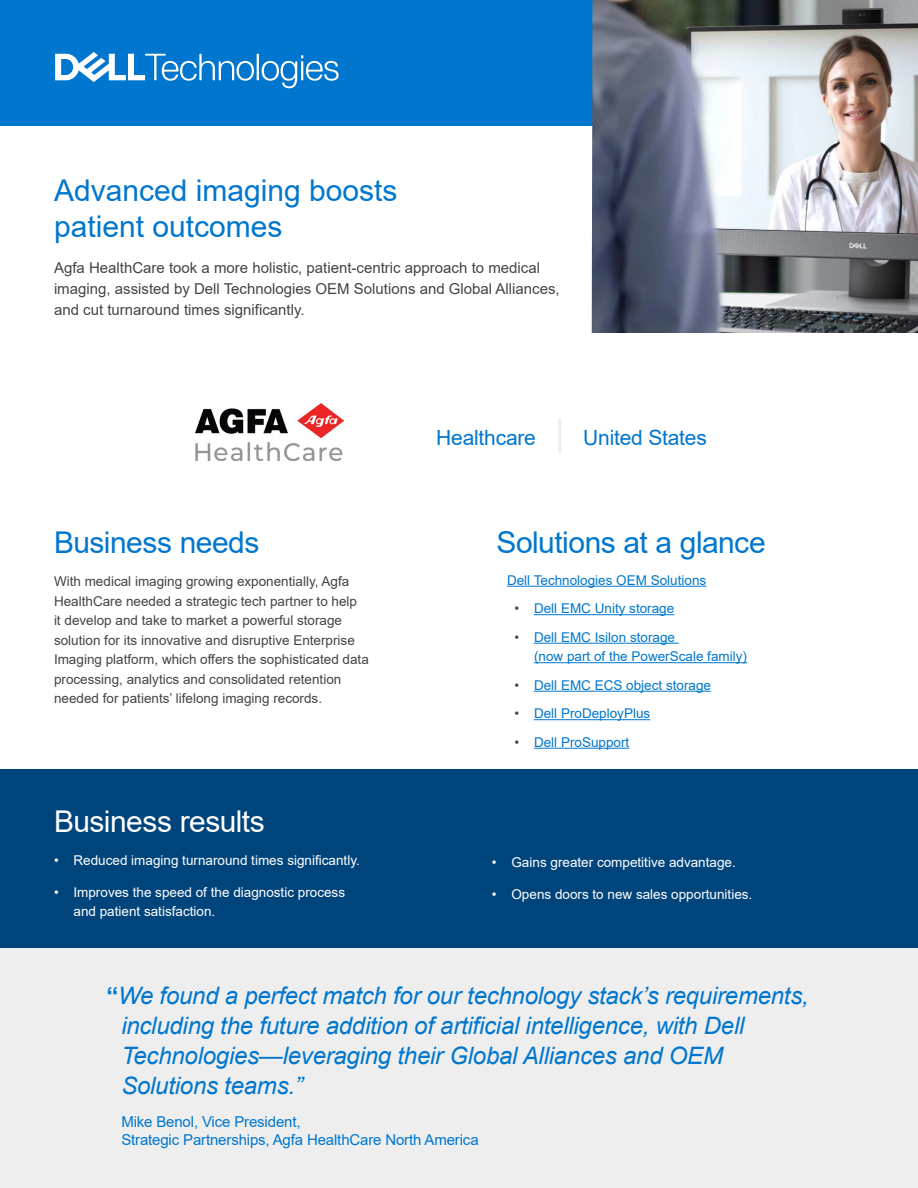
<style>
.page{position:relative;width:918px;height:1188px;background:#fff}
.page>*{position:absolute;margin:0;border:0;box-sizing:border-box;transform-origin:0 0}
.t1{font:30px/36px "Arial";color:#0076ce}
.t2{font:30px "Arial";letter-spacing:-.02em;color:#0076ce}
.t3{font:30px "Arial";letter-spacing:-.02em;color:#fff}
.t4{font:italic 24px/30px "Arial";letter-spacing:-.01em;color:#0076ce}
.t5{font:21px "Arial";letter-spacing:-.01em;color:#0076ce}
.t6{font:15px/21px "Arial";color:#444}
.t7{font:15px/18px "Arial";letter-spacing:-.01em;color:#0076ce}
.t8{font:13.5px/19.5px "Arial";color:#444}
.t9{font:13.5px/19.5px "Arial";color:#fff}
.t10{font:13.5px/19.5px "Arial";color:#0076ce}
.s1{font-size:36px;color:#eee}
.s2{color:#444}
.s3{font-weight:700;font-style:normal}
</style>
<div class="page">
<div style="left:0;top:0;width:604px;height:126px;background:#0076ce"></div>
<img style="left:592px;top:0;width:326px;height:333px">
<svg style="left:55px;top:52px;width:284px;height:36px"></svg>
<img style="left:195px;top:404px;width:148px;height:56px">
<hr style="left:507px;top:586px;width:199px;height:1px;background:#0076ce">
<hr style="left:534px;top:614px;width:140px;height:1px;background:#0076ce">
<hr style="left:534px;top:643px;width:145px;height:1px;background:#0076ce">
<hr style="left:534px;top:662px;width:213px;height:1px;background:#0076ce">
<hr style="left:534px;top:691px;width:177px;height:1px;background:#0076ce">
<hr style="left:534px;top:719px;width:116px;height:1px;background:#0076ce">
<hr style="left:534px;top:748px;width:95px;height:1px;background:#0076ce">
<div style="left:0;top:927px;width:459px;height:261px;background:#eee"></div>
<div style="left:459px;top:927px;width:459px;height:261px;background:#eee"></div>
<div style="left:0;top:770px;width:918px;height:178px;background:#00447c"></div>
<h1 class="t1" style="left:54px;top:172px;width:345px">Advanced imaging boosts patient outcomes</h1>
<p class="t6" style="left:54px;top:257px;width:507px">Agfa HealthCare took a more holistic, patient-centric approach to medical imaging, assisted by Dell Technologies OEM Solutions and Global Alliances, and cut turnaround times significantly.</p>
<h1 class="t2" style="left:54px;top:522px;width:207px">Business needs</h1>
<p class="t8" style="left:54px;top:572px;width:316px">With medical imaging growing exponentially, Agfa HealthCare needed a strategic tech partner to help<br>it develop and take to market a powerful storage solution for its innovative and disruptive Enterprise Imaging platform, which offers the sophisticated data processing, analytics and consolidated retention needed for patients’ lifelong imaging records.</p>
<h1 class="t3" style="left:54px;top:800px;width:212px">Business results</h1>
<p class="t9" style="left:54px;top:851px;width:307px">• Reduced imaging turnaround times significantly.</p>
<p class="t9" style="left:73px;top:882px;width:273px;text-indent:-19px">• Improves the speed of the diagnostic process and patient satisfaction.</p>
<h3 class="t5" style="left:436px;top:423px;width:272px">Healthcare <span class="s1">|</span> United States</h3>
<h1 class="t2" style="left:496px;top:522px;width:271px">Solutions at a glance</h1>
<p class="t10" style="left:507px;top:570px;width:201px">Dell Technologies OEM Solutions</p>
<p class="t10" style="left:515px;top:599px;width:161px"><span class="s2">•</span> Dell EMC Unity storage</p>
<p class="t10" style="left:534px;top:627px;width:215px;text-indent:-19px"><span class="s2">•</span> Dell EMC Isilon storage<br>(now part of the PowerScale family)</p>
<p class="t10" style="left:515px;top:675px;width:198px"><span class="s2">•</span> Dell EMC ECS object storage</p>
<p class="t10" style="left:515px;top:704px;width:137px"><span class="s2">•</span> Dell ProDeployPlus</p>
<p class="t10" style="left:515px;top:732px;width:116px"><span class="s2">•</span> Dell ProSupport</p>
<p class="t9" style="left:492px;top:852px;width:245px">• Gains greater competitive advantage.</p>
<p class="t9" style="left:492px;top:884px;width:262px">• Opens doors to new sales opportunities.</p>
<h2 class="t4" style="left:121px;top:981px;width:689px;text-indent:-15px"><span class="s3">“</span>We found a perfect match for our technology stack’s requirements, including the future addition of artificial intelligence, with Dell Technologies—leveraging their Global Alliances and OEM Solutions teams.”</h2>
<p class="t7" style="left:121px;top:1113px;width:359px">Mike Benol, Vice President,<br>Strategic Partnerships, Agfa HealthCare North America</p>
</div>
